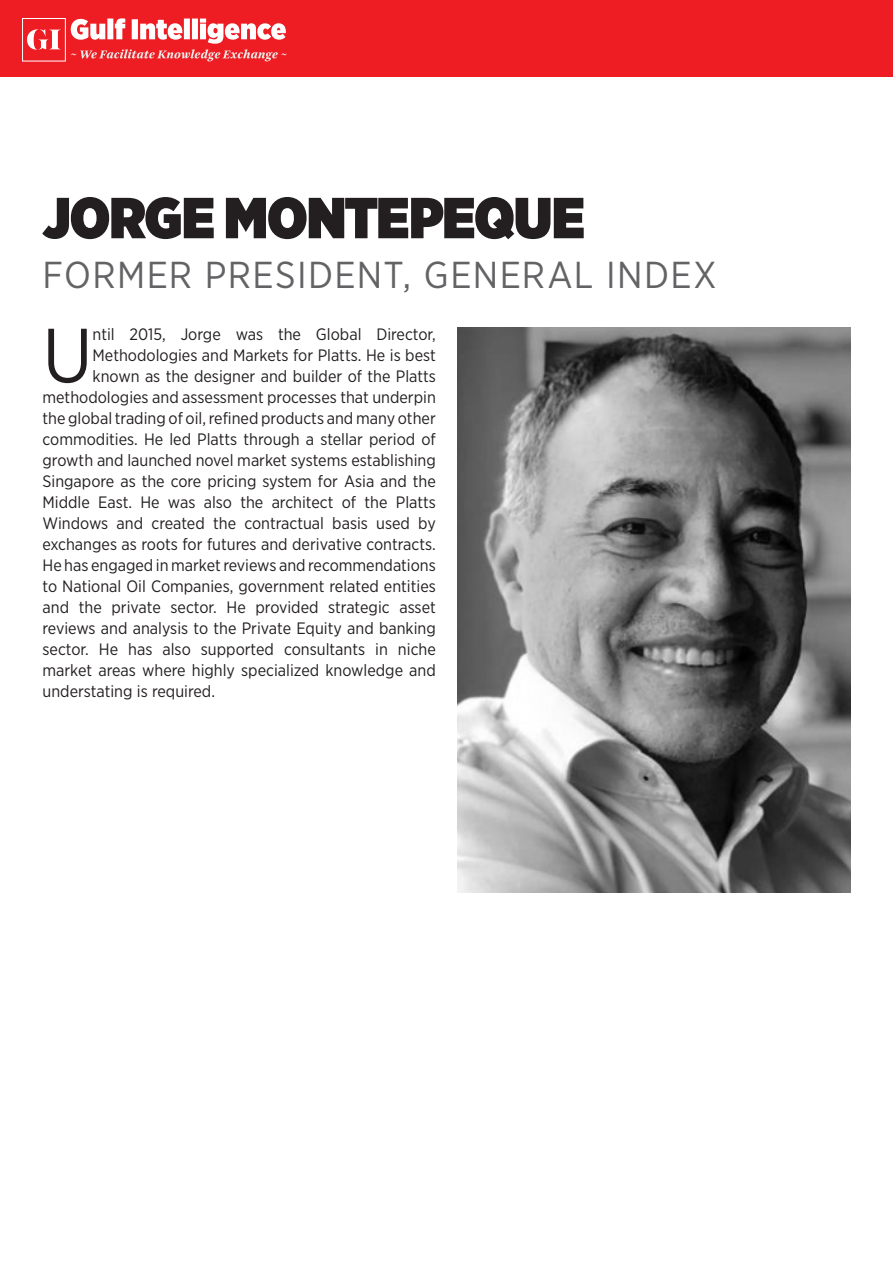
<style>
.page{position:relative;width:893px;height:1263px;background:#fff}
.page>*{position:absolute;margin:0;border:0;box-sizing:border-box;transform-origin:0 0}
.Bodytext{font:76.5px "Gotham Narrow";color:#231f20}
.Bodytext-2{font:900 57.75px "Gotham Narrow";letter-spacing:-.015em;color:#231f20}
.Bodytext-3{font:37.5px "Gotham Narrow";letter-spacing:.04em;color:#636366}
.Bodytext-4{font:16.5px "Gotham Narrow";color:#231f20}
</style>
<div class="page">
<div style="left:0;top:0;width:893px;height:77px;background:#ee1d23"></div>
<svg style="left:71px;top:18px;width:216px;height:43px"></svg>
<div style="left:22px;top:18px;width:44px;height:43px;background:#ee1d23;border:1px solid #fff"></div>
<svg style="left:27px;top:29px;width:34px;height:21px"></svg>
<img style="left:457px;top:327px;width:393px;height:565px">
<p class="Bodytext-2" style="left:43px;top:179px;width:544px">JORGE MONTEPEQUE</p>
<p class="Bodytext-3" style="left:43px;top:251px;width:676px">FORMER PRESIDENT, GENERAL INDEX</p>
<p class="Bodytext" style="left:43px;top:308px;width:52px">U</p>
<p class="Bodytext-4" style="left:93px;top:324px;width:345px">ntil 2015, Jorge was the Global Director,</p>
<p class="Bodytext-4" style="left:93px;top:345px;width:345px">Methodologies and Markets for Platts. He is best</p>
<p class="Bodytext-4" style="left:93px;top:366px;width:345px">known as the designer and builder of the Platts</p>
<p class="Bodytext-4" style="left:43px;top:387px;width:395px">methodologies and assessment processes that underpin</p>
<p class="Bodytext-4" style="left:43px;top:408px;width:395px">the global trading of oil, refined products and many other</p>
<p class="Bodytext-4" style="left:43px;top:429px;width:395px">commodities. He led Platts through a stellar period of</p>
<p class="Bodytext-4" style="left:43px;top:450px;width:395px">growth and launched novel market systems establishing</p>
<p class="Bodytext-4" style="left:43px;top:471px;width:395px">Singapore as the core pricing system for Asia and the</p>
<p class="Bodytext-4" style="left:43px;top:492px;width:395px">Middle East. He was also the architect of the Platts</p>
<p class="Bodytext-4" style="left:43px;top:513px;width:395px">Windows and created the contractual basis used by</p>
<p class="Bodytext-4" style="left:43px;top:534px;width:395px">exchanges as roots for futures and derivative contracts.</p>
<p class="Bodytext-4" style="left:43px;top:555px;width:395px">He has engaged in market reviews and recommendations</p>
<p class="Bodytext-4" style="left:43px;top:576px;width:395px">to National Oil Companies, government related entities</p>
<p class="Bodytext-4" style="left:43px;top:597px;width:395px">and the private sector. He provided strategic asset</p>
<p class="Bodytext-4" style="left:43px;top:618px;width:395px">reviews and analysis to the Private Equity and banking</p>
<p class="Bodytext-4" style="left:43px;top:639px;width:395px">sector. He has also supported consultants in niche</p>
<p class="Bodytext-4" style="left:43px;top:660px;width:395px">market areas where highly specialized knowledge and</p>
<p class="Bodytext-4" style="left:43px;top:681px;width:174px">understating is required.</p>
</div>
